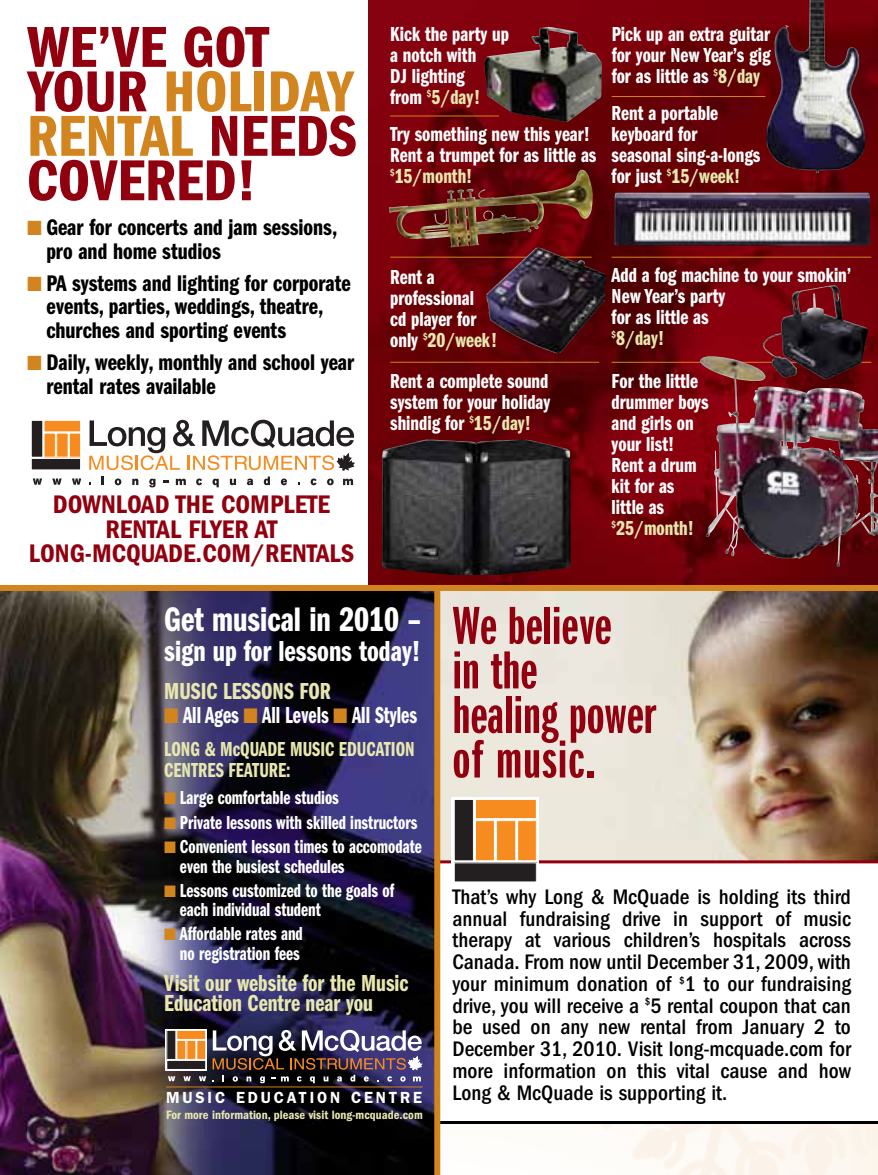
<style>
.page{position:relative;width:878px;height:1175px;background:#fff}
.page>*{position:absolute;margin:0;border:0;box-sizing:border-box;transform-origin:0 0}
.t1{font:59.7px/44.4px "Franklin Gothic Demi Cmpr";color:#91000f;scale:1.12 1}
.t2{font:55.5px/44.5px "Franklin Gothic Demi X Cmpr";color:#91000f;scale:1.11 1}
.t3{font:35.25px "Franklin Gothic Demi Cmpr";color:#fff}
.t4{font:30px "Franklin Gothic Demi Cmpr";color:#fff}
.t5{font:600 condensed 26.25px/24.8px "Franklin Gothic";color:#91000f;text-align:center}
.t6{font:24px/19.5px "Franklin Gothic Demi Cmpr";color:#e7e7ae}
.t7{font:24px "Franklin Gothic Demi Cmpr";color:#fff;scale:.9 1}
.t8{font:23.4px/23.4px "Franklin Gothic Demi Cmpr";color:#000;scale:1.05 1}
.t9{font:500 condensed 21.75px/21.8px "Franklin Gothic";color:#000;text-align:justify}
.t10{font:21px/21px "Franklin Gothic Demi Cmpr";color:#fff}
.t11{font:21px/21px "Franklin Gothic Demi Cmpr";color:#e7e7ae;scale:.95 1}
.t12{font:19.5px/19.5px "Franklin Gothic Demi Cmpr";color:#fff;scale:.95 1}
.t13{font:600 16.2px "Franklin Gothic";letter-spacing:.185em;color:#fff;scale:.95 1}
.t14{font:600 condensed 12.45px "Franklin Gothic";color:#e7e7ae}
.s1{color:#d2841f}
.s2{color:#e7e7ae}
</style>
<div class="page">
<hr style="left:0;top:1121px;width:878px;height:3px;background:#000">
<img style="left:0;top:591px;width:434px;height:583px">
<div style="left:165px;top:1029px;width:42px;height:41px;background:linear-gradient(to right,#fbfbfa,#fff9f3)"></div>
<div style="left:167px;top:1030px;width:9px;height:29px;background:#231f20"></div>
<div style="left:177px;top:1040px;width:9px;height:19px;background:#f68b1f"></div>
<div style="left:167px;top:1060px;width:39px;height:9px;background:#231f20"></div>
<div style="left:167px;top:1060px;width:39px;height:9px;border:1px solid #fff"></div>
<div style="left:187px;top:1040px;width:9px;height:19px;background:#f68b1f"></div>
<div style="left:197px;top:1040px;width:9px;height:19px;background:#f68b1f"></div>
<div style="left:197px;top:1040px;width:9px;height:19px;border:1px solid #fff"></div>
<div style="left:177px;top:1030px;width:29px;height:9px;background:#f68b1f"></div>
<div style="left:177px;top:1030px;width:29px;height:9px;border:1px solid #fff"></div>
<svg style="left:168px;top:1076px;width:7px;height:5px"></svg>
<svg style="left:183px;top:1076px;width:8px;height:5px"></svg>
<svg style="left:199px;top:1076px;width:7px;height:5px"></svg>
<img style="left:212px;top:1029px;width:210px;height:54px">
<hr style="left:166px;top:1086px;width:256px;height:1px;background:#d2841f">
<img style="left:440px;top:591px;width:437px;height:269px">
<hr style="left:437px;top:860px;width:441px;height:3px;background:#91000f">
<img style="left:368px;top:0;width:509px;height:585px">
<div style="left:434px;top:585px;width:6px;height:589px;background:#d2841f"></div>
<div style="left:0;top:585px;width:878px;height:6px;background:#d2841f"></div>
<div style="left:451px;top:796px;width:88px;height:88px;background:#fff"></div>
<div style="left:454px;top:799px;width:19px;height:61px;background:#231f20"></div>
<div style="left:454px;top:799px;width:19px;height:62px;border:1px solid #fff"></div>
<div style="left:475px;top:820px;width:19px;height:40px;background:#f68b1f"></div>
<div style="left:475px;top:820px;width:19px;height:41px;border:1px solid #fff"></div>
<div style="left:454px;top:862px;width:82px;height:20px;background:#231f20"></div>
<div style="left:496px;top:820px;width:19px;height:40px;background:#f68b1f"></div>
<div style="left:496px;top:820px;width:20px;height:41px;border:1px solid #fff"></div>
<div style="left:517px;top:820px;width:19px;height:40px;background:#f68b1f"></div>
<div style="left:517px;top:820px;width:19px;height:41px;border:1px solid #fff"></div>
<div style="left:475px;top:799px;width:61px;height:19px;background:#f68b1f"></div>
<div style="left:475px;top:799px;width:61px;height:20px;border:1px solid #fff"></div>
<svg style="left:44px;top:457px;width:37px;height:1px"></svg>
<div style="left:31px;top:420px;width:12px;height:37px;background:#231f20"></div>
<div style="left:31px;top:420px;width:12px;height:37px;border:1px solid #fff"></div>
<div style="left:44px;top:433px;width:11px;height:24px;background:#f68b1f"></div>
<div style="left:44px;top:433px;width:12px;height:24px;border:1px solid #fff"></div>
<div style="left:31px;top:458px;width:50px;height:12px;background:#231f20"></div>
<div style="left:31px;top:458px;width:50px;height:12px;border:1px solid #fff"></div>
<div style="left:57px;top:433px;width:11px;height:24px;background:#f68b1f"></div>
<div style="left:56px;top:433px;width:12px;height:24px;border:1px solid #fff"></div>
<div style="left:69px;top:433px;width:12px;height:24px;background:#f68b1f"></div>
<div style="left:69px;top:433px;width:12px;height:24px;border:1px solid #fff"></div>
<div style="left:44px;top:420px;width:37px;height:12px;background:#f68b1f"></div>
<div style="left:44px;top:420px;width:37px;height:12px;border:1px solid #fff"></div>
<svg style="left:33px;top:478px;width:9px;height:7px"></svg>
<svg style="left:52px;top:478px;width:10px;height:7px"></svg>
<svg style="left:72px;top:478px;width:9px;height:7px"></svg>
<svg style="left:101px;top:476px;width:3px;height:9px"></svg>
<svg style="left:115px;top:478px;width:6px;height:7px"></svg>
<svg style="left:132px;top:478px;width:6px;height:7px"></svg>
<svg style="left:149px;top:478px;width:6px;height:9px"></svg>
<svg style="left:163px;top:480px;width:6px;height:2px"></svg>
<svg style="left:176px;top:478px;width:10px;height:7px"></svg>
<svg style="left:196px;top:478px;width:6px;height:7px"></svg>
<svg style="left:212px;top:478px;width:7px;height:9px"></svg>
<svg style="left:230px;top:479px;width:6px;height:6px"></svg>
<svg style="left:247px;top:478px;width:6px;height:7px"></svg>
<svg style="left:264px;top:476px;width:6px;height:9px"></svg>
<svg style="left:281px;top:478px;width:6px;height:7px"></svg>
<svg style="left:310px;top:478px;width:6px;height:7px"></svg>
<svg style="left:327px;top:478px;width:7px;height:7px"></svg>
<svg style="left:343px;top:478px;width:10px;height:7px"></svg>
<svg style="left:89px;top:420px;width:266px;height:50px"></svg>
<img style="left:484px;top:27px;width:118px;height:95px">
<img style="left:389px;top:169px;width:204px;height:78px">
<img style="left:766px;top:0;width:99px;height:173px">
<hr style="left:390px;top:116px;width:109px;height:1px;background:#d2841f">
<hr style="left:611px;top:96px;width:154px;height:1px;background:#d2841f">
<hr style="left:390px;top:257px;width:201px;height:1px;background:#d2841f">
<hr style="left:611px;top:257px;width:260px;height:1px;background:#d2841f">
<hr style="left:611px;top:362px;width:260px;height:1px;background:#d2841f">
<hr style="left:390px;top:362px;width:209px;height:1px;background:#d2841f">
<img style="left:381px;top:439px;width:190px;height:135px">
<img style="left:614px;top:192px;width:256px;height:53px">
<img style="left:700px;top:356px;width:178px;height:164px">
<img style="left:762px;top:285px;width:105px;height:94px">
<img style="left:486px;top:247px;width:120px;height:106px">
<h1 class="t1" style="left:27px;top:30px;width:295px">WE’VE GOT<br>YOUR <span class="s1">HOLIDAY<br>RENTAL</span> NEEDS<br>COVERED!</h1>
<p class="t8" style="left:46px;top:218px;width:279px;text-indent:-19px"><span class="s1">■</span> Gear for concerts and jam sessions, pro and home studios</p>
<p class="t8" style="left:46px;top:273px;width:291px;text-indent:-19px"><span class="s1">■</span> PA systems and lighting for corporate events, parties, weddings, theatre, churches and sporting events</p>
<p class="t8" style="left:46px;top:352px;width:295px;text-indent:-19px"><span class="s1">■</span> Daily, weekly, monthly and school year rental rates available</p>
<p class="t5" style="left:29px;top:494px;width:327px">DOWNLOAD THE COMPLETE<br>RENTAL FLYER AT<br>LONG-MCQUADE.COM/RENTALS</p>
<p class="t10" style="left:390px;top:25px;width:120px">Kick the party up a notch with<br>DJ lighting<br>from <sup>$</sup><span class="s2">5/day!</span></p>
<p class="t10" style="left:390px;top:125px;width:208px">Try something new this year!<br>Rent a trumpet for as little as <sup>$</sup><span class="s2">15/month!</span></p>
<p class="t10" style="left:611px;top:25px;width:160px;text-align:justify">Pick up an extra guitar for your New Year’s gig for as little as <sup>$</sup><span class="s2">8/day</span></p>
<p class="t10" style="left:611px;top:105px;width:150px">Rent a portable keyboard for seasonal sing-a-longs for just <sup>$</sup><span class="s2">15/week!</span></p>
<p class="t10" style="left:390px;top:268px;width:108px">Rent a professional<br>cd player for only <sup>$</sup><span class="s2">20/week!</span></p>
<p class="t10" style="left:390px;top:372px;width:161px;text-align:justify">Rent a complete sound system for your holiday shindig for <sup>$</sup><span class="s2">15/day!</span></p>
<p class="t10" style="left:611px;top:266px;width:241px">Add a fog machine to your smokin’<br>New Year’s party<br>for as little as<br><sup>$</sup><span class="s2">8/day!</span></p>
<p class="t10" style="left:611px;top:372px;width:98px">For the little drummer boys and girls on your list!<br>Rent a drum kit for as little as <sup>$</sup><span class="s2">25/month!</span></p>
<h3 class="t3" style="left:164px;top:607px;width:258px">Get musical in 2010 –</h3>
<h3 class="t4" style="left:164px;top:641px;width:257px">sign up for lessons today!</h3>
<p class="t6" style="left:164px;top:683px;width:168px">MUSIC LESSONS FOR</p>
<p class="t7" style="left:164px;top:706px;width:282px"><span class="s1">■</span> All Ages <span class="s1">■</span> All Levels <span class="s1">■</span> All Styles</p>
<p class="t11" style="left:164px;top:740px;width:265px">LONG &amp; McQUADE MUSIC EDUCATION<br>CENTRES FEATURE:</p>
<p class="t12" style="left:164px;top:789px;width:185px"><span class="s1">■</span> Large comfortable studios</p>
<p class="t12" style="left:164px;top:814px;width:268px"><span class="s1">■</span> Private lessons with skilled instructors</p>
<p class="t12" style="left:180px;top:838px;width:256px;text-indent:-16px"><span class="s1">■</span> Convenient lesson times to accomodate even the busiest schedules</p>
<p class="t12" style="left:180px;top:882px;width:227px;text-indent:-16px"><span class="s1">■</span> Lessons customized to the goals of each individual student</p>
<p class="t12" style="left:164px;top:925px;width:147px;text-align:right"><span class="s1">■</span> Affordable rates and no registration fees</p>
<p class="t6" style="left:164px;top:975px;width:246px">Visit our website for the Music<br>Education Centre near you</p>
<p class="t13" style="left:166px;top:1091px;width:271px">MUSIC EDUCATION CENTRE</p>
<p class="t14" style="left:166px;top:1110px;width:258px">For more information, please visit long-mcquade.com</p>
<h2 class="t2" style="left:452px;top:608px;width:185px">We believe<br>in the healing power of music.</h2>
<p class="t9" style="left:452px;top:887px;width:400px">That’s why Long &amp; McQuade is holding its third annual fundraising drive in support of music therapy at various children’s hospitals across Canada. From now until December 31, 2009, with your minimum donation of <sup>$</sup>1 to our fundraising drive, you will receive a <sup>$</sup>5 rental coupon that can be used on any new rental from January 2 to December 31, 2010. Visit long-mcquade.com for more information on this vital cause and how Long &amp; McQuade is supporting it.</p>
</div>
